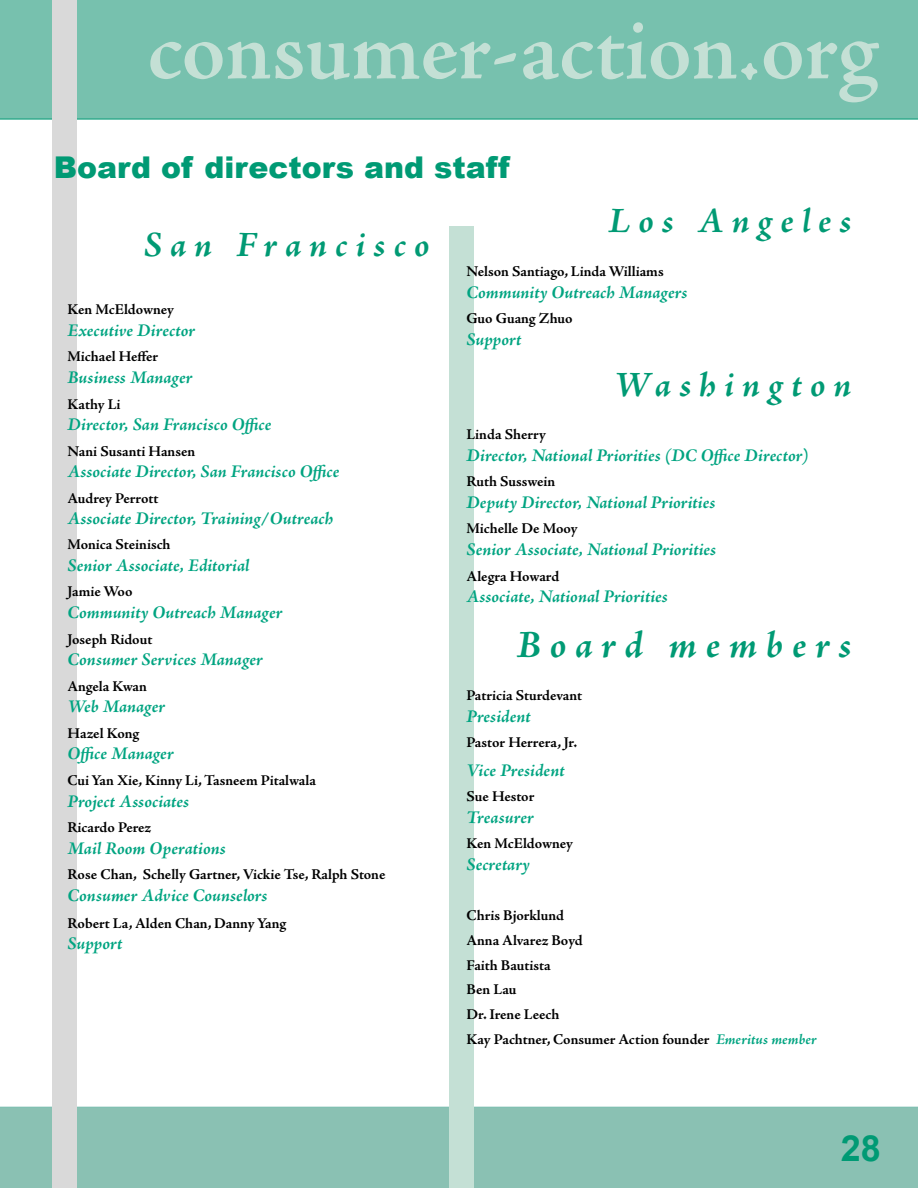
<style>
.page{position:relative;width:918px;height:1188px;background:#fff}
.page>*{position:absolute;margin:0;border:0;box-sizing:border-box;transform-origin:0 0}
.t1{font:600 90px "Adobe Jenson Pro";letter-spacing:-.005em;color:#c4e0d5}
.t2{font:italic 700 39px "Adobe Jenson Pro";letter-spacing:.22em;color:#009a74}
.t3{font:italic 700 36px "Adobe Jenson Pro";letter-spacing:.22em;color:#009a74}
.t4{font:700 36px "Arial";color:#009a74}
.t5{font:900 30px "Arial";color:#009a74}
.t6{font:italic 700 18px "Adobe Jenson Pro";color:#00a481}
.t7{font:700 15px/24.8px "Adobe Jenson Pro";letter-spacing:-.005em;color:#000}
.s1{font-style:italic;color:#00a481}
</style>
<div class="page">
<div style="left:0;top:0;width:918px;height:119px;background:#77c1ae"></div>
<div style="left:0;top:1107px;width:918px;height:81px;background:#8ac1b3"></div>
<div style="left:52px;top:0;width:25px;height:1188px;background:#d9d9d9"></div>
<div style="left:449px;top:226px;width:25px;height:962px;background:#c4e0d5"></div>
<h1 class="t1" style="left:147px;top:-1px;width:732px">consumer-action.org</h1>
<h3 class="t5" style="left:54px;top:145px;width:458px">Board of directors and staff</h3>
<h3 class="t3" style="left:144px;top:225px;width:287px">San Francisco</h3>
<p class="t7" style="left:68px;top:297px;width:108px">Ken McEldowney</p>
<p class="t6" style="left:68px;top:320px;width:129px">Executive Director</p>
<p class="t7" style="left:68px;top:345px;width:92px">Michael Heffer</p>
<p class="t6" style="left:68px;top:367px;width:127px">Business Manager</p>
<p class="t7" style="left:68px;top:392px;width:55px">Kathy Li</p>
<p class="t6" style="left:68px;top:414px;width:206px">Director, San Francisco Office</p>
<p class="t7" style="left:68px;top:439px;width:129px">Nani Susanti Hansen</p>
<p class="t6" style="left:68px;top:462px;width:273px">Associate Director, San Francisco Office</p>
<p class="t7" style="left:68px;top:486px;width:92px">Audrey Perrott</p>
<p class="t6" style="left:68px;top:509px;width:267px">Associate Director, Training/Outreach</p>
<p class="t7" style="left:68px;top:532px;width:105px">Monica Steinisch</p>
<p class="t6" style="left:68px;top:555px;width:184px">Senior Associate, Editorial</p>
<p class="t7" style="left:68px;top:580px;width:67px">Jamie Woo</p>
<p class="t6" style="left:68px;top:602px;width:217px">Community Outreach Manager</p>
<p class="t7" style="left:68px;top:627px;width:86px">Joseph Ridout</p>
<p class="t6" style="left:68px;top:649px;width:197px">Consumer Services Manager</p>
<p class="t7" style="left:68px;top:674px;width:81px">Angela Kwan</p>
<p class="t6" style="left:68px;top:697px;width:99px">Web Manager</p>
<p class="t7" style="left:68px;top:721px;width:73px">Hazel Kong</p>
<p class="t6" style="left:68px;top:744px;width:108px">Office Manager</p>
<p class="t7" style="left:68px;top:768px;width:250px">Cui Yan Xie, Kinny Li, Tasneem Pitalwala</p>
<p class="t6" style="left:68px;top:791px;width:123px">Project Associates</p>
<p class="t7" style="left:68px;top:815px;width:85px">Ricardo Perez</p>
<p class="t6" style="left:68px;top:838px;width:160px">Mail Room Operations</p>
<p class="t7" style="left:68px;top:863px;width:320px">Rose Chan, Schelly Gartner, Vickie Tse, Ralph Stone</p>
<p class="t6" style="left:68px;top:885px;width:202px">Consumer Advice Counselors</p>
<p class="t7" style="left:68px;top:911px;width:220px">Robert La, Alden Chan, Danny Yang</p>
<p class="t6" style="left:68px;top:933px;width:56px">Support</p>
<h3 class="t3" style="left:609px;top:201px;width:245px">Los Angeles</h3>
<p class="t7" style="left:466px;top:259px;width:199px">Nelson Santiago, Linda Williams</p>
<p class="t6" style="left:466px;top:282px;width:223px">Community Outreach Managers</p>
<p class="t7" style="left:466px;top:306px;width:108px">Guo Guang Zhuo</p>
<p class="t6" style="left:466px;top:329px;width:56px">Support</p>
<h3 class="t3" style="left:614px;top:364px;width:239px">Washington</h3>
<p class="t7" style="left:466px;top:422px;width:81px">Linda Sherry</p>
<p class="t6" style="left:466px;top:445px;width:343px">Director, National Priorities (DC Office Director)</p>
<p class="t7" style="left:466px;top:469px;width:90px">Ruth Susswein</p>
<p class="t6" style="left:466px;top:492px;width:250px">Deputy Director, National Priorities</p>
<p class="t7" style="left:466px;top:517px;width:113px">Michelle De Mooy</p>
<p class="t6" style="left:466px;top:539px;width:251px">Senior Associate, National Priorities</p>
<p class="t7" style="left:466px;top:564px;width:94px">Alegra Howard</p>
<p class="t6" style="left:466px;top:586px;width:203px">Associate, National Priorities</p>
<h2 class="t2" style="left:517px;top:622px;width:336px">Board members</h2>
<p class="t7" style="left:466px;top:683px;width:117px">Patricia Sturdevant</p>
<p class="t6" style="left:466px;top:706px;width:66px">President</p>
<p class="t7" style="left:466px;top:730px;width:112px">Pastor Herrera, Jr.</p>
<p class="t6" style="left:466px;top:760px;width:100px">Vice President</p>
<p class="t7" style="left:466px;top:784px;width:70px">Sue Hestor</p>
<p class="t6" style="left:466px;top:807px;width:69px">Treasurer</p>
<p class="t7" style="left:466px;top:832px;width:108px">Ken McEldowney</p>
<p class="t6" style="left:466px;top:854px;width:65px">Secretary</p>
<p class="t7" style="left:466px;top:903px;width:352px">Chris Bjorklund<br>Anna Alvarez Boyd<br>Faith Bautista<br>Ben Lau<br>Dr. Irene Leech<br>Kay Pachtner, Consumer Action founder <span class="s1">Emeritus member</span></p>
<h3 class="t4" style="left:841px;top:1128px;width:42px">28</h3>
</div>
